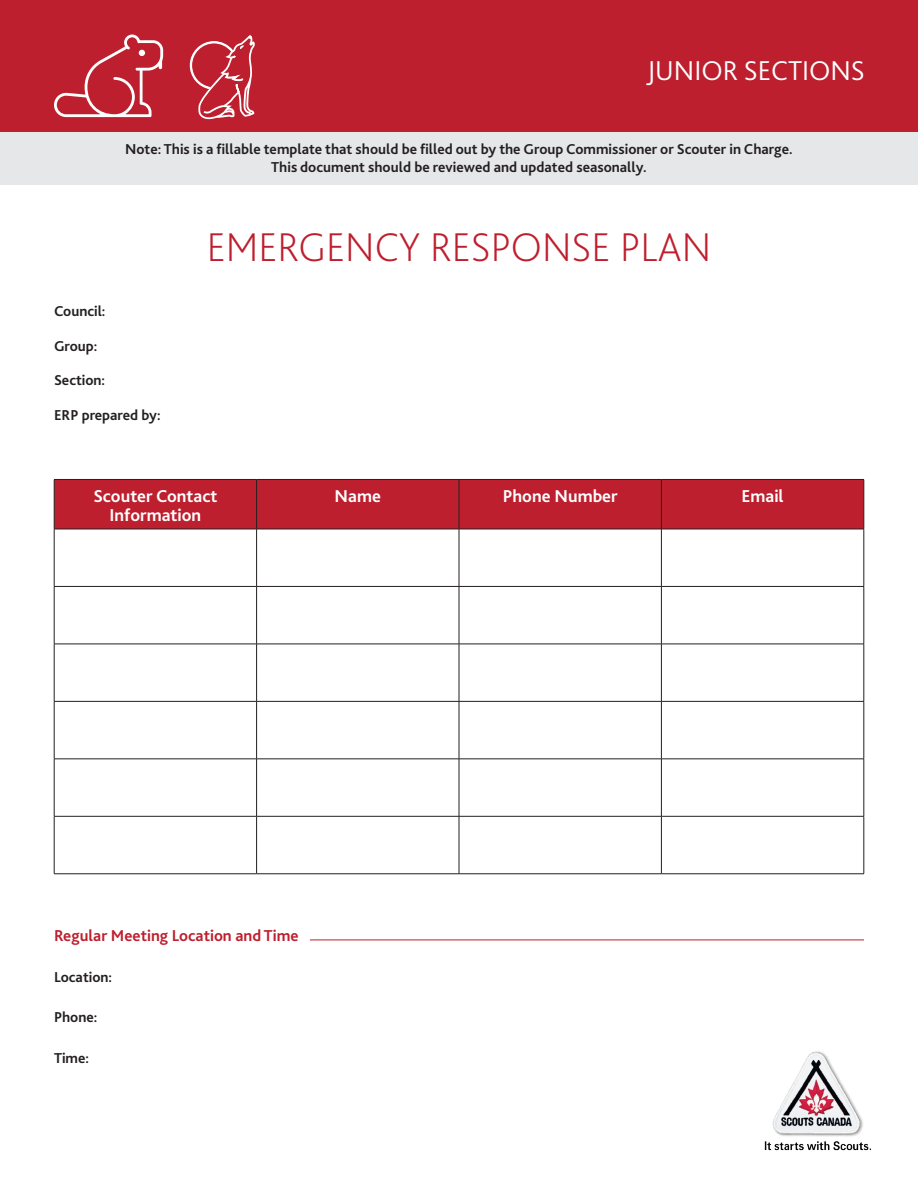
<style>
.page{position:relative;width:918px;height:1188px;background:#fff}
.page>*{position:absolute;margin:0;border:0;box-sizing:border-box;transform-origin:0 0}
.t1{font:200 42px "Bliss 2";color:#be1f2e}
.t2{font:300 28.5px "Bliss 2";color:#fff}
.t3{font:700 18px/19.5px "Bliss 2";color:#fff;text-align:center}
.t4{font:700 16.5px "Bliss 2";color:#be1f2e}
.t5{font:700 15px/18px "Bliss 2";color:#231f20;text-align:center}
</style>
<div class="page">
<div style="left:0;top:131px;width:918px;height:54px;background:#e6e7e9"></div>
<div style="left:55px;top:480px;width:809px;height:49px;background:#be1f2e"></div>
<hr style="left:54px;top:479px;width:203px;height:1px;background:#231f20">
<hr style="left:54px;top:480px;width:1px;height:49px;background:#231f20">
<hr style="left:257px;top:479px;width:202px;height:1px;background:#231f20">
<hr style="left:256px;top:480px;width:1px;height:49px;background:#231f20">
<hr style="left:459px;top:479px;width:202px;height:1px;background:#231f20">
<hr style="left:459px;top:480px;width:1px;height:49px;background:#231f20">
<hr style="left:661px;top:479px;width:203px;height:1px;background:#231f20">
<hr style="left:661px;top:480px;width:1px;height:49px;background:#231f20">
<hr style="left:864px;top:480px;width:1px;height:49px;background:#231f20">
<hr style="left:54px;top:529px;width:203px;height:1px;background:#231f20">
<hr style="left:54px;top:529px;width:1px;height:57px;background:#231f20">
<hr style="left:257px;top:529px;width:202px;height:1px;background:#231f20">
<hr style="left:256px;top:529px;width:1px;height:57px;background:#231f20">
<hr style="left:459px;top:529px;width:202px;height:1px;background:#231f20">
<hr style="left:459px;top:529px;width:1px;height:57px;background:#231f20">
<hr style="left:661px;top:529px;width:203px;height:1px;background:#231f20">
<hr style="left:661px;top:529px;width:1px;height:57px;background:#231f20">
<hr style="left:864px;top:529px;width:1px;height:57px;background:#231f20">
<hr style="left:54px;top:586px;width:203px;height:1px;background:#231f20">
<hr style="left:54px;top:587px;width:1px;height:57px;background:#231f20">
<hr style="left:257px;top:586px;width:202px;height:1px;background:#231f20">
<hr style="left:256px;top:587px;width:1px;height:57px;background:#231f20">
<hr style="left:459px;top:586px;width:202px;height:1px;background:#231f20">
<hr style="left:459px;top:587px;width:1px;height:57px;background:#231f20">
<hr style="left:661px;top:586px;width:203px;height:1px;background:#231f20">
<hr style="left:661px;top:587px;width:1px;height:57px;background:#231f20">
<hr style="left:864px;top:587px;width:1px;height:57px;background:#231f20">
<hr style="left:54px;top:644px;width:203px;height:1px;background:#231f20">
<hr style="left:54px;top:644px;width:1px;height:57px;background:#231f20">
<hr style="left:257px;top:644px;width:202px;height:1px;background:#231f20">
<hr style="left:256px;top:644px;width:1px;height:57px;background:#231f20">
<hr style="left:459px;top:644px;width:202px;height:1px;background:#231f20">
<hr style="left:459px;top:644px;width:1px;height:57px;background:#231f20">
<hr style="left:661px;top:644px;width:203px;height:1px;background:#231f20">
<hr style="left:661px;top:644px;width:1px;height:57px;background:#231f20">
<hr style="left:864px;top:644px;width:1px;height:57px;background:#231f20">
<hr style="left:54px;top:701px;width:203px;height:1px;background:#231f20">
<hr style="left:54px;top:702px;width:1px;height:57px;background:#231f20">
<hr style="left:257px;top:701px;width:202px;height:1px;background:#231f20">
<hr style="left:256px;top:702px;width:1px;height:57px;background:#231f20">
<hr style="left:459px;top:701px;width:202px;height:1px;background:#231f20">
<hr style="left:459px;top:702px;width:1px;height:57px;background:#231f20">
<hr style="left:661px;top:701px;width:203px;height:1px;background:#231f20">
<hr style="left:661px;top:702px;width:1px;height:57px;background:#231f20">
<hr style="left:864px;top:702px;width:1px;height:57px;background:#231f20">
<hr style="left:54px;top:759px;width:203px;height:1px;background:#231f20">
<hr style="left:54px;top:759px;width:1px;height:57px;background:#231f20">
<hr style="left:257px;top:759px;width:202px;height:1px;background:#231f20">
<hr style="left:256px;top:759px;width:1px;height:57px;background:#231f20">
<hr style="left:459px;top:759px;width:202px;height:1px;background:#231f20">
<hr style="left:459px;top:759px;width:1px;height:57px;background:#231f20">
<hr style="left:661px;top:759px;width:203px;height:1px;background:#231f20">
<hr style="left:661px;top:759px;width:1px;height:57px;background:#231f20">
<hr style="left:864px;top:759px;width:1px;height:57px;background:#231f20">
<hr style="left:54px;top:816px;width:203px;height:1px;background:#231f20">
<hr style="left:54px;top:816px;width:1px;height:58px;background:#231f20">
<hr style="left:257px;top:816px;width:202px;height:1px;background:#231f20">
<hr style="left:256px;top:816px;width:1px;height:58px;background:#231f20">
<hr style="left:459px;top:816px;width:202px;height:1px;background:#231f20">
<hr style="left:459px;top:816px;width:1px;height:58px;background:#231f20">
<hr style="left:661px;top:816px;width:203px;height:1px;background:#231f20">
<hr style="left:661px;top:816px;width:1px;height:58px;background:#231f20">
<hr style="left:864px;top:816px;width:1px;height:58px;background:#231f20">
<hr style="left:54px;top:874px;width:203px;height:1px;background:#231f20">
<hr style="left:257px;top:874px;width:202px;height:1px;background:#231f20">
<hr style="left:459px;top:874px;width:202px;height:1px;background:#231f20">
<hr style="left:661px;top:874px;width:203px;height:1px;background:#231f20">
<img style="left:764px;top:1051px;width:107px;height:100px">
<hr style="left:310px;top:940px;width:554px;height:1px;background:#be1f2e">
<div style="left:0;top:0;width:918px;height:131px;background:#be1f2e"></div>
<svg style="left:54px;top:35px;width:109px;height:82px"></svg>
<svg style="left:190px;top:35px;width:65px;height:84px"></svg>
<h2 class="t2" style="left:647px;top:53px;width:219px">JUNIOR SECTIONS</h2>
<p class="t5" style="left:125px;top:139px;width:669px">Note: This is a fillable template that should be filled out by the Group Commissioner or Scouter in Charge.<br>This document should be reviewed and updated seasonally.</p>
<p class="t5" style="left:54px;top:302px;width:53px">Council:</p>
<p class="t5" style="left:54px;top:337px;width:45px">Group:</p>
<p class="t5" style="left:54px;top:371px;width:53px">Section:</p>
<p class="t5" style="left:54px;top:406px;width:108px">ERP prepared by:</p>
<h1 class="t1" style="left:207px;top:221px;width:506px">EMERGENCY RESPONSE PLAN</h1>
<p class="t3" style="left:93px;top:485px;width:126px">Scouter Contact<br>Information</p>
<p class="t3" style="left:335px;top:485px;width:48px">Name</p>
<p class="t3" style="left:503px;top:485px;width:116px">Phone Number</p>
<p class="t3" style="left:741px;top:485px;width:44px">Email</p>
<p class="t4" style="left:54px;top:925px;width:246px">Regular Meeting Location and Time</p>
<p class="t5" style="left:54px;top:967px;width:60px">Location:</p>
<p class="t5" style="left:54px;top:1008px;width:45px">Phone:</p>
<p class="t5" style="left:54px;top:1048px;width:37px">Time:</p>
</div>
